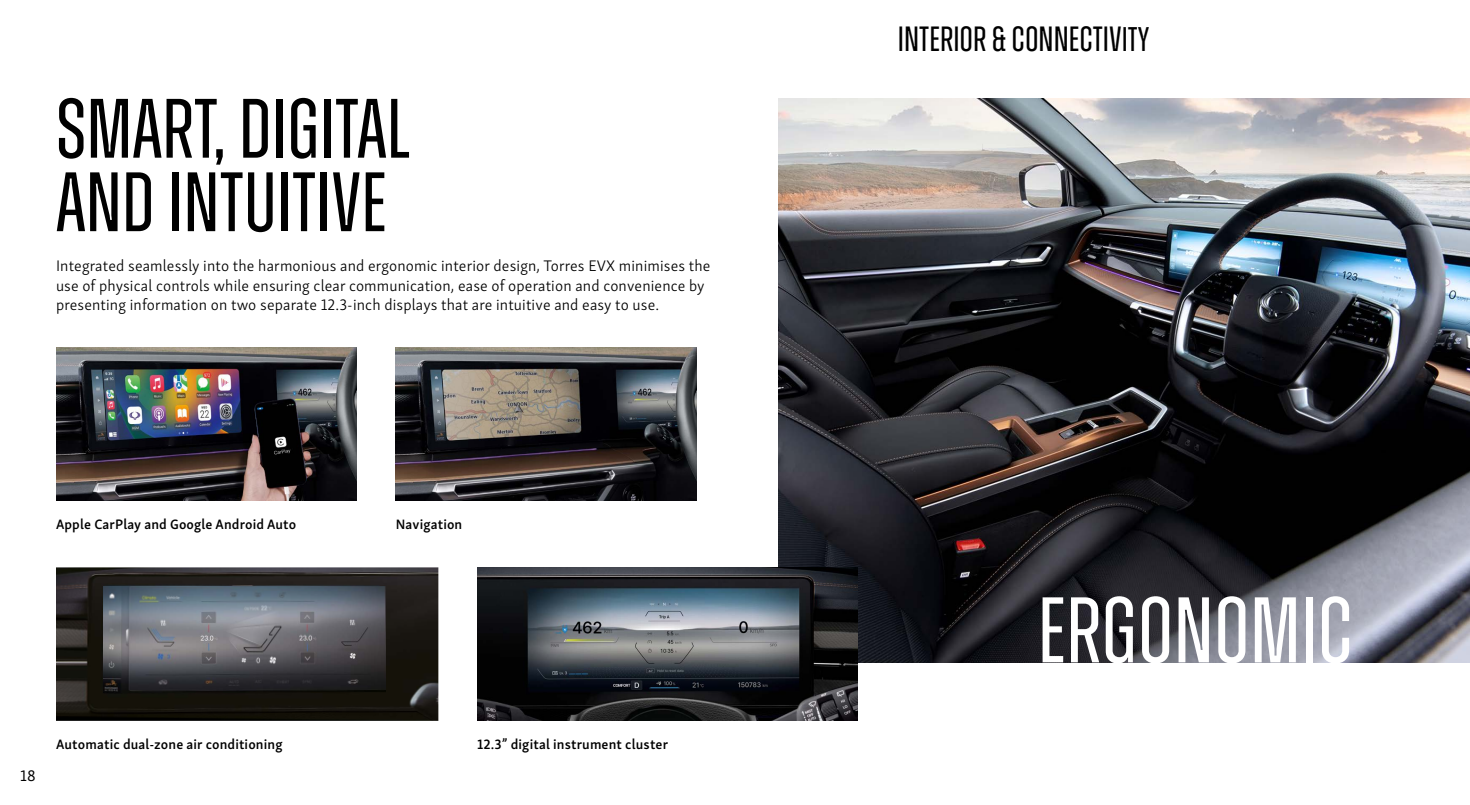
<style>
.page{position:relative;width:1470px;height:805px;background:#fff}
.page>*{position:absolute;margin:0;border:0;box-sizing:border-box;transform-origin:0 0}
.t1{font:92.92px "Zuume";color:#fff}
.t2{font:84px/73.5px "Zuume";color:#000}
.t3{font:35px "Zuume";color:#000}
.t4{font:300 15.75px/19.2px "Skolar Sans Latn";letter-spacing:.01em;color:#000}
.t5{font:15.75px "Skolar Sans Latn";color:#000}
.t6{font:600 14px "Skolar Sans Latn";letter-spacing:.01em;color:#000}
.s1{font-size:34.12px}
</style>
<div class="page">
<img style="left:779px;top:99px;width:691px;height:563px">
<img style="left:56px;top:347px;width:301px;height:154px">
<img style="left:396px;top:347px;width:301px;height:154px">
<img style="left:477px;top:567px;width:380px;height:154px">
<img style="left:56px;top:567px;width:382px;height:154px">
<img style="left:104px;top:586px;width:282px;height:106px">
<h2 class="t2" style="left:56px;top:93px;width:356px">SMART, DIGITAL<br>AND INTUITIVE</h2>
<p class="t4" style="left:56px;top:255px;width:656px">Integrated seamlessly into the harmonious and ergonomic interior design, Torres EVX minimises the use of physical controls while ensuring clear communication, ease of operation and convenience by presenting information on two separate 12.3-inch displays that are intuitive and easy to use.</p>
<p class="t6" style="left:56px;top:513px;width:242px">Apple CarPlay and Google Android Auto</p>
<p class="t6" style="left:396px;top:513px;width:68px">Navigation</p>
<p class="t5" style="left:20px;top:764px;width:17px">18</p>
<p class="t6" style="left:56px;top:734px;width:228px">Automatic dual-zone air conditioning</p>
<p class="t6" style="left:477px;top:734px;width:193px">12.3” digital instrument cluster</p>
<h3 class="t3" style="left:898px;top:21px;width:253px">INTERIOR &amp; CONNECTIV<span class="s1">ITY</span></h3>
<h1 class="t1" style="left:1038px;top:583px;width:317px">ERGONOMIC</h1>
</div>
